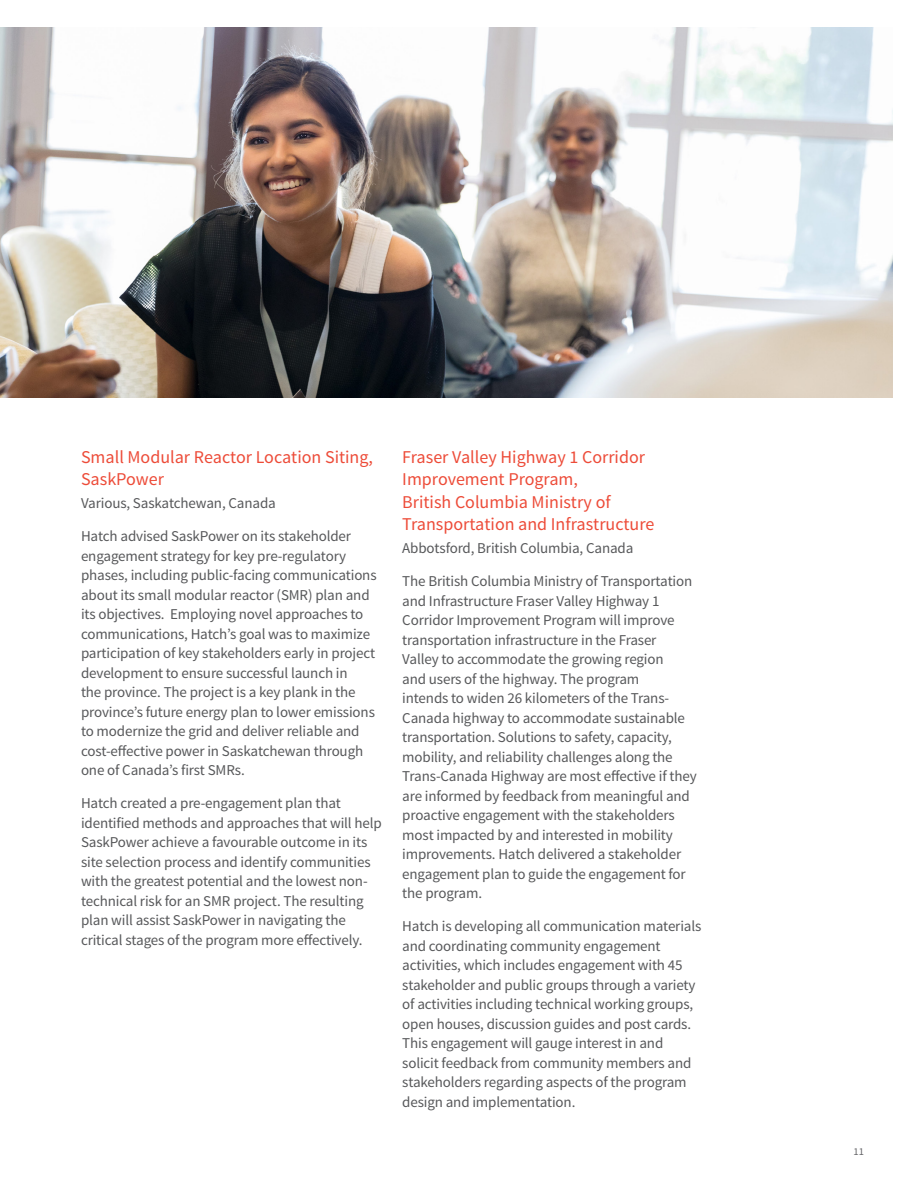
<style>
.page{position:relative;width:918px;height:1188px;background:#fff}
.page>*{position:absolute;margin:0;border:0;box-sizing:border-box;transform-origin:0 0}
.t1{font:18px/22.5px "Source Sans Pro";color:#ed4b38}
.t2{font:15px/19.5px "Source Sans Pro";letter-spacing:-.01em;color:#57585a}
.t3{font:10.5px "Source Sans Pro";color:#636366}
</style>
<div class="page">
<img style="left:0;top:27px;width:893px;height:370px">
<p class="t1" style="left:81px;top:446px;width:294px">Small Modular Reactor Location Siting,<br>SaskPower</p>
<p class="t2" style="left:81px;top:494px;width:196px">Various, Saskatchewan, Canada</p>
<p class="t2" style="left:81px;top:527px;width:297px">Hatch advised SaskPower on its stakeholder engagement strategy for key pre-regulatory phases, including public-facing communications about its small modular reactor (SMR) plan and its objectives. Employing novel approaches to communications, Hatch’s goal was to maximize participation of key stakeholders early in project development to ensure successful launch in<br>the province. The project is a key plank in the province’s future energy plan to lower emissions to modernize the grid and deliver reliable and cost-effective power in Saskatchewan through one of Canada’s first SMRs.</p>
<p class="t2" style="left:81px;top:794px;width:302px">Hatch created a pre-engagement plan that identified methods and approaches that will help SaskPower achieve a favourable outcome in its site selection process and identify communities with the greatest potential and the lowest non&shy;technical risk for an SMR project. The resulting plan will assist SaskPower in navigating the critical stages of the program more effectively.</p>
<p class="t1" style="left:402px;top:446px;width:254px">Fraser Valley Highway 1 Corridor<br>Improvement Program,<br>British Columbia Ministry of<br>Transportation and Infrastructure</p>
<p class="t2" style="left:402px;top:539px;width:233px">Abbotsford, British Columbia, Canada</p>
<p class="t2" style="left:402px;top:572px;width:296px">The British Columbia Ministry of Transportation and Infrastructure Fraser Valley Highway 1<br>Corridor Improvement Program will improve transportation infrastructure in the Fraser<br>Valley to accommodate the growing region<br>and users of the highway. The program<br>intends to widen 26 kilometers of the Trans-Canada highway to accommodate sustainable transportation. Solutions to safety, capacity, mobility, and reliability challenges along the Trans-Canada Highway are most effective if they are informed by feedback from meaningful and proactive engagement with the stakeholders most impacted by and interested in mobility improvements. Hatch delivered a stakeholder engagement plan to guide the engagement for the program.</p>
<p class="t2" style="left:402px;top:917px;width:301px">Hatch is developing all communication materials and coordinating community engagement activities, which includes engagement with 45 stakeholder and public groups through a variety of activities including technical working groups, open houses, discussion guides and post cards.<br>This engagement will gauge interest in and solicit feedback from community members and stakeholders regarding aspects of the program design and implementation.</p>
<p class="t3" style="left:854px;top:1145px;width:12px">11</p>
</div>
